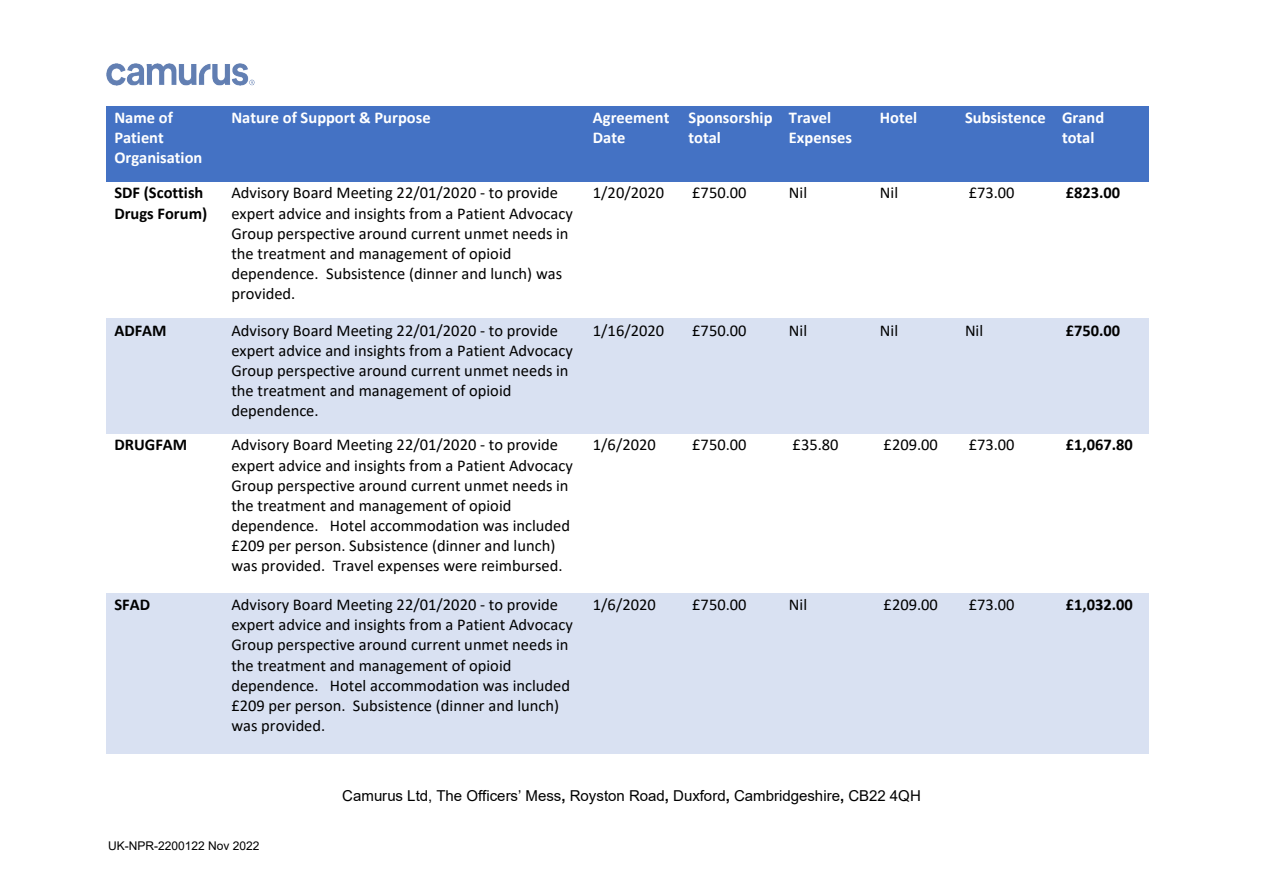
<style>
.page{position:relative;width:1263px;height:893px;background:#fff}
.page>*{position:absolute;margin:0;border:0;box-sizing:border-box;transform-origin:0 0}
.t1{font:16.5px/20.1px "Calibri";color:#000}
.t2{font:700 16.5px/20.1px "Calibri";color:#fff}
.t3{font:700 16.5px/20.1px "Calibri";color:#000}
.t4{font:15px "Arial";color:#000}
.t5{font:12px "Arial";color:#000}
.s1{font-weight:700}
</style>
<div class="page">
<img style="left:106px;top:64px;width:149px;height:21px">
<div style="left:106px;top:106px;width:117px;height:76px;background:#4472c4"></div>
<div style="left:223px;top:106px;width:362px;height:76px;background:#4472c4"></div>
<div style="left:585px;top:106px;width:95px;height:76px;background:#4472c4"></div>
<div style="left:680px;top:106px;width:101px;height:76px;background:#4472c4"></div>
<div style="left:781px;top:106px;width:91px;height:76px;background:#4472c4"></div>
<div style="left:872px;top:106px;width:85px;height:76px;background:#4472c4"></div>
<div style="left:957px;top:106px;width:97px;height:76px;background:#4472c4"></div>
<div style="left:1054px;top:106px;width:94px;height:76px;background:#4472c4"></div>
<div style="left:106px;top:319px;width:117px;height:115px;background:#d9e1f2"></div>
<div style="left:223px;top:319px;width:362px;height:115px;background:#d9e1f2"></div>
<div style="left:585px;top:319px;width:95px;height:115px;background:#d9e1f2"></div>
<div style="left:680px;top:319px;width:101px;height:115px;background:#d9e1f2"></div>
<div style="left:781px;top:319px;width:91px;height:115px;background:#d9e1f2"></div>
<div style="left:872px;top:319px;width:85px;height:115px;background:#d9e1f2"></div>
<div style="left:957px;top:319px;width:97px;height:115px;background:#d9e1f2"></div>
<div style="left:1054px;top:319px;width:94px;height:115px;background:#d9e1f2"></div>
<div style="left:106px;top:593px;width:117px;height:160px;background:#d9e1f2"></div>
<div style="left:223px;top:593px;width:362px;height:160px;background:#d9e1f2"></div>
<div style="left:585px;top:593px;width:95px;height:160px;background:#d9e1f2"></div>
<div style="left:680px;top:593px;width:101px;height:160px;background:#d9e1f2"></div>
<div style="left:781px;top:593px;width:91px;height:160px;background:#d9e1f2"></div>
<div style="left:872px;top:593px;width:85px;height:160px;background:#d9e1f2"></div>
<div style="left:957px;top:593px;width:97px;height:160px;background:#d9e1f2"></div>
<div style="left:1054px;top:593px;width:94px;height:160px;background:#d9e1f2"></div>
<p class="t2" style="left:114px;top:107px;width:90px">Name of<br>Patient<br>Organisation</p>
<p class="t2" style="left:231px;top:107px;width:201px">Nature of Support &amp; Purpose</p>
<p class="t2" style="left:593px;top:107px;width:78px">Agreement<br>Date</p>
<p class="t2" style="left:688px;top:107px;width:85px">Sponsorship total</p>
<p class="t2" style="left:789px;top:107px;width:65px">Travel<br>Expenses</p>
<p class="t2" style="left:880px;top:107px;width:39px">Hotel</p>
<p class="t2" style="left:1062px;top:107px;width:44px;text-indent:-97px">Subsistence Grand total</p>
<p class="t3" style="left:114px;top:183px;width:94px">SDF (Scottish<br>Drugs Forum)</p>
<p class="t1" style="left:231px;top:182px;width:343px">Advisory Board Meeting 22/01/2020 - to provide expert advice and insights from a Patient Advocacy Group perspective around current unmet needs in the treatment and management of opioid dependence. Subsistence (dinner and lunch) was provided.</p>
<p class="t1" style="left:593px;top:182px;width:73px">1/20/2020</p>
<p class="t1" style="left:692px;top:182px;width:56px">£750.00</p>
<p class="t1" style="left:789px;top:182px;width:20px">Nil</p>
<p class="t1" style="left:880px;top:182px;width:20px">Nil</p>
<p class="t1" style="left:969px;top:182px;width:47px">£73.00</p>
<p class="t3" style="left:1066px;top:183px;width:56px">£823.00</p>
<p class="t3" style="left:114px;top:320px;width:54px">ADFAM</p>
<p class="t1" style="left:231px;top:320px;width:343px">Advisory Board Meeting 22/01/2020 - to provide expert advice and insights from a Patient Advocacy Group perspective around current unmet needs in the treatment and management of opioid dependence.</p>
<p class="t1" style="left:593px;top:320px;width:73px">1/16/2020</p>
<p class="t1" style="left:692px;top:320px;width:56px">£750.00</p>
<p class="t1" style="left:789px;top:320px;width:20px">Nil</p>
<p class="t1" style="left:880px;top:320px;width:20px">Nil</p>
<p class="t1" style="left:965px;top:320px;width:20px">Nil</p>
<p class="t3" style="left:1066px;top:320px;width:56px">£750.00</p>
<p class="t3" style="left:114px;top:435px;width:74px">DRUGFAM</p>
<p class="t1" style="left:231px;top:434px;width:343px">Advisory Board Meeting 22/01/2020 - to provide expert advice and insights from a Patient Advocacy Group perspective around current unmet needs in the treatment and management of opioid dependence. Hotel accommodation was included £209 per person. Subsistence (dinner and lunch) was provided. Travel expenses were reimbursed.</p>
<p class="t1" style="left:593px;top:434px;width:64px">1/6/2020</p>
<p class="t1" style="left:692px;top:434px;width:56px">£750.00</p>
<p class="t1" style="left:793px;top:434px;width:47px">£35.80</p>
<p class="t1" style="left:884px;top:434px;width:56px">£209.00</p>
<p class="t1" style="left:969px;top:434px;width:47px">£73.00</p>
<p class="t3" style="left:1066px;top:435px;width:69px">£1,067.80</p>
<p class="t3" style="left:114px;top:594px;width:37px">SFAD</p>
<p class="t1" style="left:231px;top:594px;width:343px">Advisory Board Meeting 22/01/2020 - to provide expert advice and insights from a Patient Advocacy Group perspective around current unmet needs in the treatment and management of opioid dependence. Hotel accommodation was included £209 per person. Subsistence (dinner and lunch) was provided.</p>
<p class="t1" style="left:593px;top:594px;width:64px">1/6/2020</p>
<p class="t1" style="left:692px;top:594px;width:56px">£750.00</p>
<p class="t1" style="left:789px;top:594px;width:20px">Nil</p>
<p class="t1" style="left:884px;top:594px;width:56px">£209.00</p>
<p class="t1" style="left:969px;top:594px;width:47px">£73.00</p>
<p class="t3" style="left:1066px;top:594px;width:69px">£1,032.00</p>
<p class="t5" style="left:108px;top:837px;width:153px">UK-NPR-2200122 Nov 2022</p>
<p class="t4" style="left:342px;top:786px;width:580px">Camurus Ltd, The Officers’ Mess<span class="s1">,</span> Royston Road<span class="s1">,</span> Duxford<span class="s1">,</span> Cambridgeshire<span class="s1">,</span> CB22 4QH</p>
</div>
